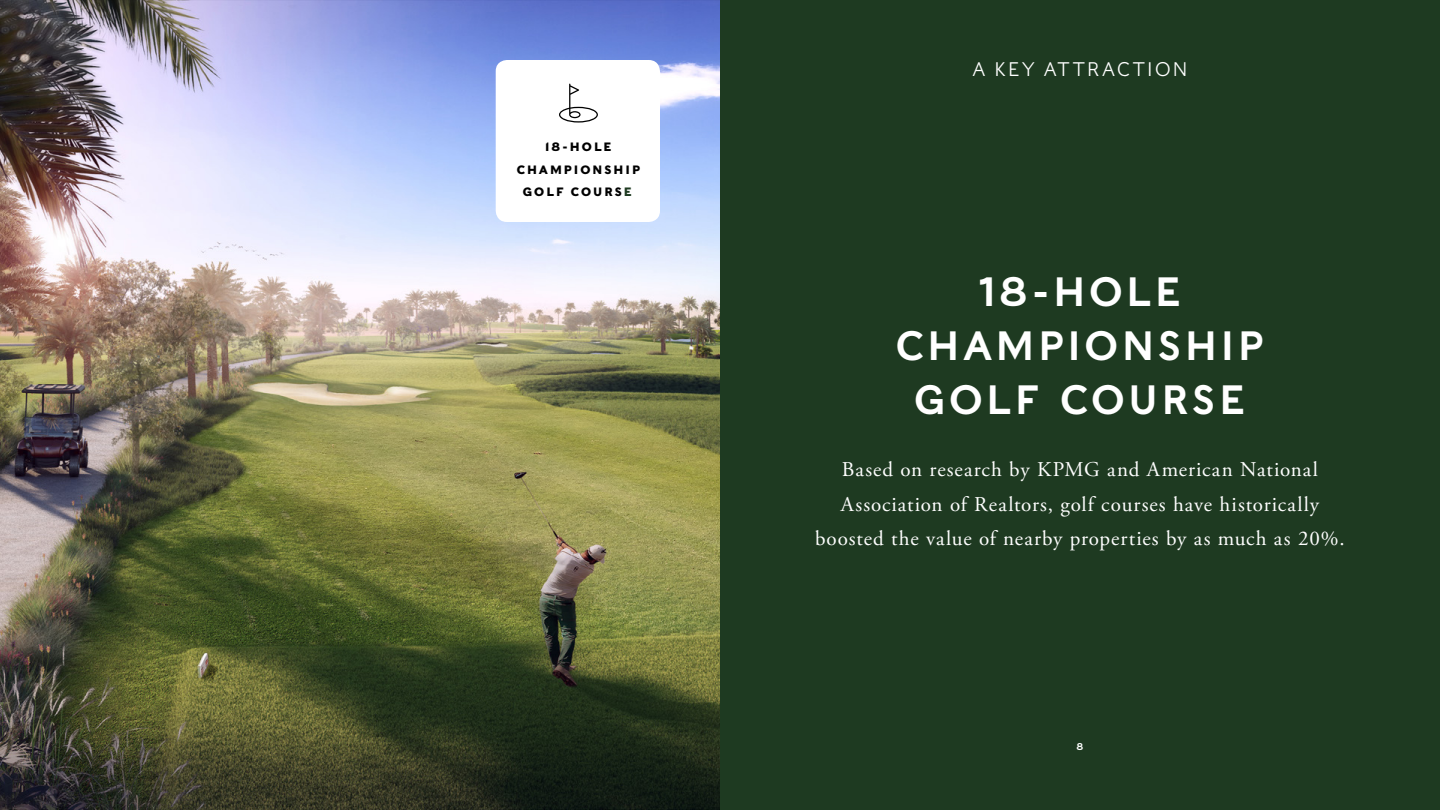
<style>
.page{position:relative;width:1440px;height:810px;background:#fff}
.page>*{position:absolute;margin:0;border:0;box-sizing:border-box;transform-origin:0 0}
.t1{font:40.5px/54px "Caslons Egyptian";letter-spacing:.065em;color:#fff;text-align:center}
.t2{font:21px/34.5px "Adobe Garamond Pro";letter-spacing:.045em;color:#fff;text-align:center}
.t3{font:300 19.5px "Caslons Egyptian";letter-spacing:.085em;color:#fff}
.t4{font:700 12px/22.5px "Caslons Egyptian";letter-spacing:.16em;color:#000;text-align:center}
.t5{font:9.75px "Caslons Egyptian";color:#fff}
.s1{color:#1e3a21}
</style>
<div class="page">
<div style="left:720px;top:0;width:720px;height:810px;background:#1e3a21"></div>
<img style="left:0;top:0;width:720px;height:809px">
<div style="left:496px;top:60px;width:164px;height:162px;background:#fff;border-radius:11px"></div>
<svg style="left:559px;top:84px;width:39px;height:39px"></svg>
<p class="t4" style="left:517px;top:136px;width:125px">18-HOLE<br>CHAMPIONSHIP<br>GOLF COURS<span class="s1">E</span></p>
<p class="t3" style="left:972px;top:57px;width:217px">A KEY ATTRACTION</p>
<h1 class="t1" style="left:896px;top:264px;width:370px">18-HOLE<br>CHAMPIONSHIP<br>GOLF COURSE</h1>
<p class="t2" style="left:815px;top:453px;width:531px">Based on research by KPMG and American National<br>Association of Realtors, golf courses have historically boosted the value of nearby properties by as much as 20%.</p>
<p class="t5" style="left:1077px;top:741px;width:8px">8</p>
</div>
